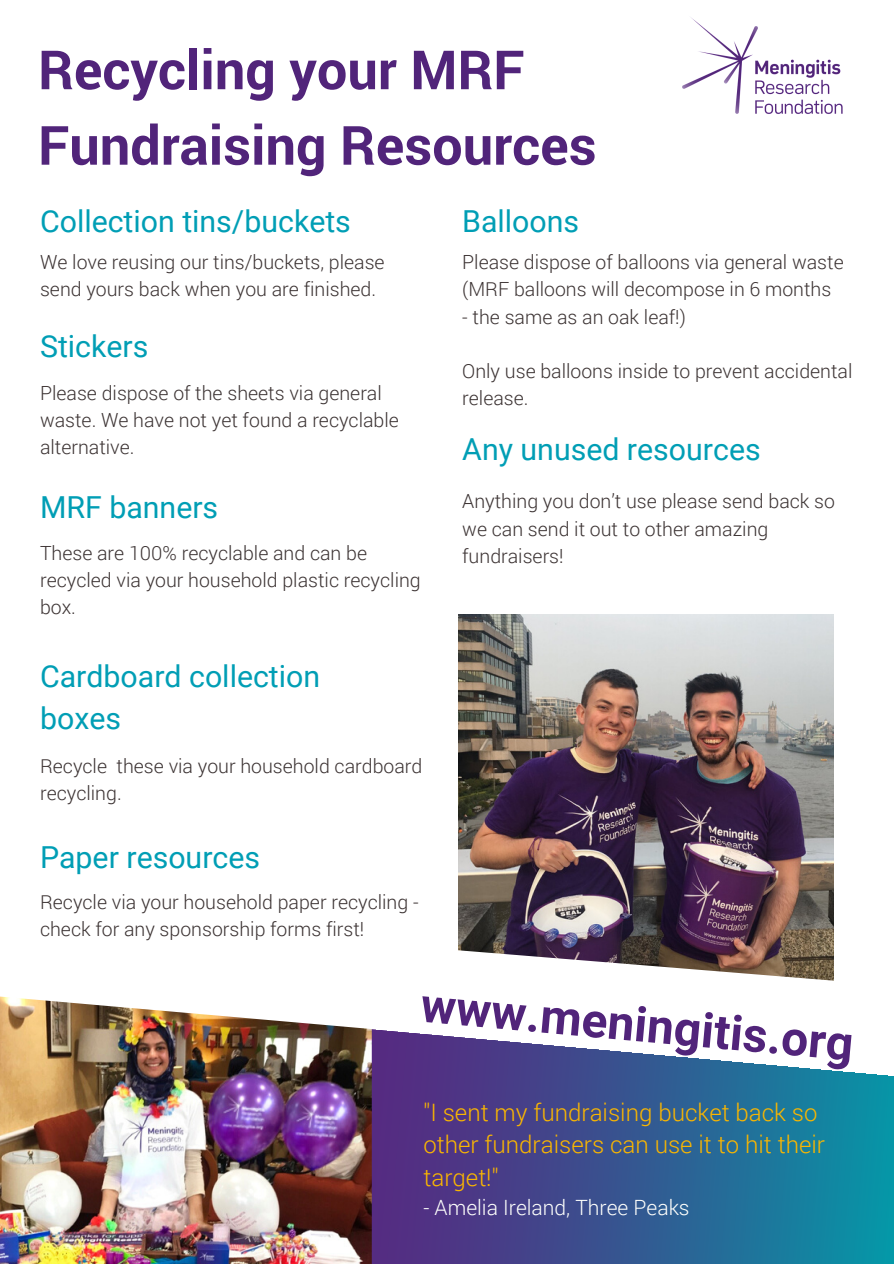
<style>
.page{position:relative;width:894px;height:1264px;background:#fff}
.page>*{position:absolute;margin:0;border:0;box-sizing:border-box;transform-origin:0 0}
.t1{font:700 54px/75.4px "Roboto";color:#51247a}
.t2{font:700 48px "Roboto";color:#51247a}
.t3{font:30.3px/42.2px "Roboto";color:#009eb5}
.t4{font:300 24px/32.7px "Roboto";color:#fab600}
.t5{font:300 21px "Roboto";color:#fefffc}
.t6{font:300 19.5px/27px "Roboto";color:#3c3333}
</style>
<div class="page">
<img style="left:682px;top:17px;width:161px;height:97px">
<img style="left:371px;top:1029px;width:522px;height:234px">
<img style="left:0;top:996px;width:371px;height:267px">
<img style="left:459px;top:614px;width:374px;height:336px">
<svg style="left:458px;top:950px;width:376px;height:31px"></svg>
<h1 class="t1" style="left:38px;top:30px;width:560px">Recycling your MRF<br>Fundraising Resources</h1>
<h3 class="t3" style="left:40px;top:201px;width:312px">Collection tins/buckets</h3>
<p class="t6" style="left:40px;top:248px;width:346px">We love reusing our tins/buckets, please send yours back when you are finished.</p>
<h3 class="t3" style="left:40px;top:325px;width:110px">Stickers</h3>
<p class="t6" style="left:40px;top:379px;width:360px">Please dispose of the sheets via general waste. We have not yet found a recyclable alternative.</p>
<h3 class="t3" style="left:40px;top:487px;width:180px">MRF banners</h3>
<h3 class="t3" style="left:462px;top:201px;width:118px">Balloons</h3>
<p class="t6" style="left:462px;top:248px;width:383px">Please dispose of balloons via general waste (MRF balloons will decompose in 6 months</p>
<p class="t6" style="left:462px;top:302px;width:225px">- the same as an oak leaf!)</p>
<p class="t6" style="left:462px;top:356px;width:391px">Only use balloons inside to prevent accidental release.</p>
<h3 class="t3" style="left:462px;top:428px;width:300px">Any unused resources</h3>
<p class="t6" style="left:462px;top:487px;width:374px">Anything you don’t use please send back so we can send it out to other amazing</p>
<p class="t6" style="left:40px;top:539px;width:328px">These are 100% recyclable and can be</p>
<p class="t6" style="left:462px;top:541px;width:103px">fundraisers!</p>
<p class="t6" style="left:40px;top:566px;width:382px">recycled via your household plastic recycling box.</p>
<h3 class="t3" style="left:40px;top:655px;width:281px">Cardboard collection boxes</h3>
<p class="t6" style="left:40px;top:752px;width:383px">Recycle these via your household cardboard recycling.</p>
<h3 class="t3" style="left:40px;top:836px;width:221px">Paper resources</h3>
<p class="t6" style="left:40px;top:887px;width:380px">Recycle via your household paper recycling - check for any sponsorship forms first!</p>
<h2 class="t2" style="left:423px;top:977px;width:435px;rotate:5deg">www.meningitis.org</h2>
<p class="t4" style="left:423px;top:1094px;width:403px">"I sent my fundraising bucket back so other fundraisers can use it to hit their target!"</p>
<p class="t5" style="left:423px;top:1193px;width:267px">- Amelia Ireland, Three Peaks</p>
</div>
